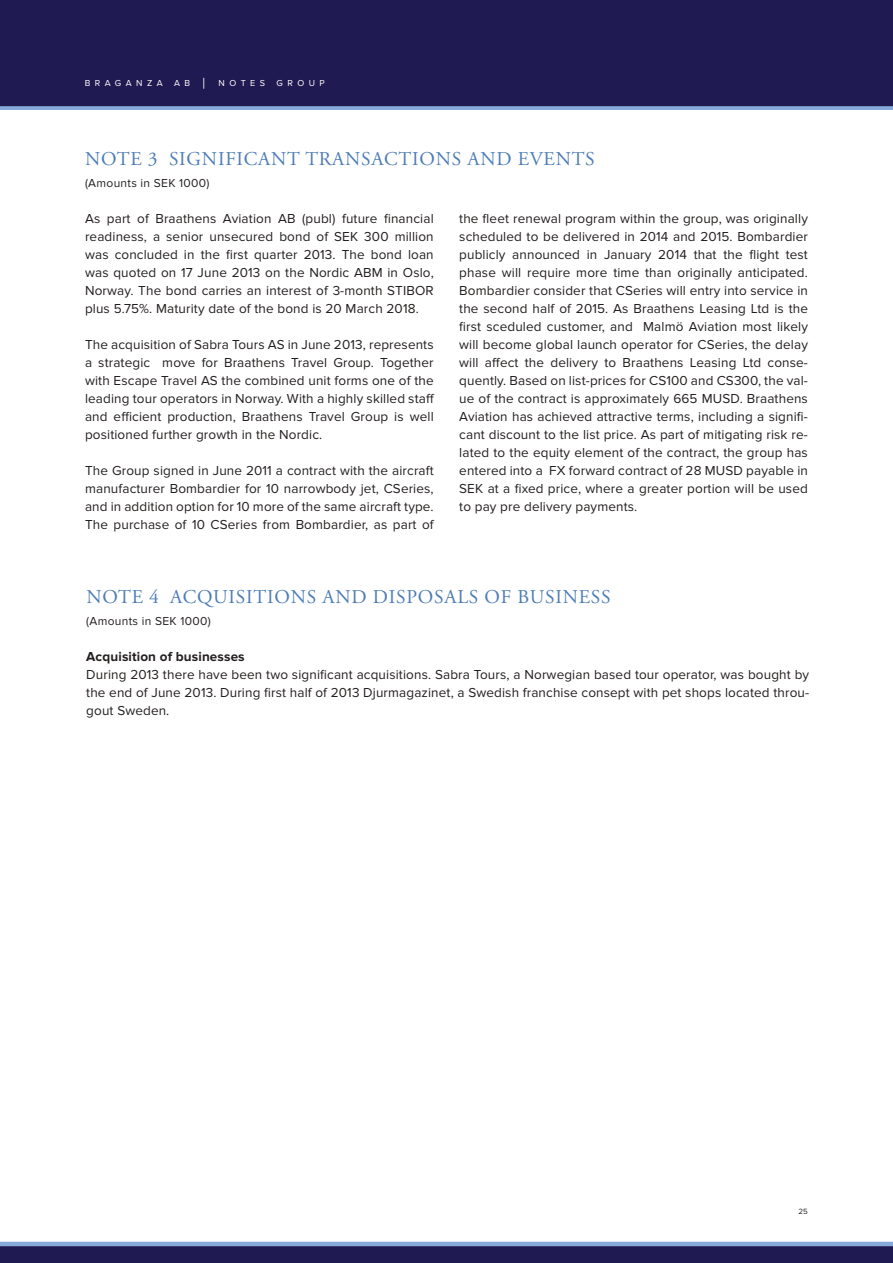
<style>
.page{position:relative;width:893px;height:1263px;background:#fff}
.page>*{position:absolute;margin:0;border:0;box-sizing:border-box;transform-origin:0 0}
.t1{font:19.5px "Adobe Garamond Pro";letter-spacing:.04em;color:#4d7cb6}
.t2{font:13.5px/18px "Proxima Nova";letter-spacing:.01em;color:#241f1f;text-align:justify}
.t3{font:700 13.5px "Proxima Nova";letter-spacing:.01em;color:#241f1f}
.t4{font:12px "Proxima Nova";letter-spacing:.025em;color:#241f1f}
.t5{font:9px "Proxima Nova";color:#fff}
.t6{font:9px "Arial";color:#fff}
.t7{font:7.8px "Proxima Nova";color:#241f1f}
</style>
<div class="page">
<div style="left:0;top:0;width:893px;height:111px;background:#201a52"></div>
<div style="left:0;top:1242px;width:893px;height:21px;background:#201a52"></div>
<hr style="left:0;top:1242px;width:893px;height:4px;background:#86abdb">
<div style="left:0;top:106px;width:893px;height:5px;background:#86abdb"></div>
<p class="t5" style="left:85px;top:78px;width:21px">B raganza</p>
<p class="t5" style="left:174px;top:78px;width:9px">ab</p>
<p class="t6" style="left:202px;top:77px;width:7px">│</p>
<p class="t5" style="left:219px;top:78px;width:11px">notes</p>
<p class="t5" style="left:276px;top:78px;width:11px">group</p>
<h1 class="t1" style="left:85px;top:147px;width:144px">NOTE 3 SIGNIFIC</h1>
<h1 class="t1" style="left:258px;top:147px;width:335px">ANT TRANSACTIONS AND EVENTS</h1>
<p class="t4" style="left:85px;top:176px;width:126px">(Amounts in SEK 1000)</p>
<p class="t2" style="left:85px;top:210px;width:350px">As part of Braathens Aviation AB (publ) future financial readiness, a senior unsecured bond of SEK 300 million was concluded in the first quarter 2013. The bond loan was quoted on 17 June 2013 on the Nordic ABM in Oslo, Norway. The bond carries an interest of 3-month STIBOR plus 5.75%. Maturity date of the bond is 20 March 2018.</p>
<p class="t2" style="left:85px;top:336px;width:351px">The acquisition of Sabra Tours AS in June 2013, represents a strategic move for Braathens Travel Group. Together with Escape Travel AS the combined unit forms one of the leading tour operators in Norway. With a highly skilled staff and efficient production, Braathens Travel Group is well positioned further growth in the Nordic.</p>
<p class="t2" style="left:85px;top:462px;width:350px">The Group signed in June 2011 a contract with the aircraft manufacturer Bombardier for 10 narrowbody jet, CSeries, and in addition option for 10 more of the same aircraft type.<br>The purchase of 10 CSeries from Bombardier, as part of</p>
<p class="t2" style="left:459px;top:210px;width:350px">the fleet renewal program within the group, was originally scheduled to be delivered in 2014 and 2015. Bombardier publicly announced in January 2014 that the flight test phase will require more time than originally anticipated.<br>Bombardier consider that CSeries will entry into service in the second half of 2015. As Braathens Leasing Ltd is the first sceduled customer, and Malmö Aviation most likely will become global launch operator for CSeries, the delay will affect the delivery to Braathens Leasing Ltd conse&shy;quently. Based on list-prices for CS100 and CS300, the val&shy;ue of the contract is approximately 665 MUSD. Braathens Aviation has achieved attractive terms, including a signifi&shy;cant discount to the list price. As part of mitigating risk re&shy;lated to the equity element of the contract, the group has entered into a FX forward contract of 28 MUSD payable in SEK at a fixed price, where a greater portion will be used to pay pre delivery payments.</p>
<h1 class="t1" style="left:86px;top:585px;width:515px">NOTE 4 ACQUISITIONS AND DISPOSALS OF BUSINESS</h1>
<p class="t4" style="left:86px;top:614px;width:126px">(Amounts in SEK 1000)</p>
<p class="t3" style="left:86px;top:649px;width:160px">Acquisition of businesses</p>
<p class="t2" style="left:86px;top:666px;width:724px">During 2013 there have been two significant acquisitions. Sabra Tours, a Norwegian based tour operator, was bought by the end of June 2013. During first half of 2013 Djurmagazinet, a Swedish franchise consept with pet shops located throu&shy;gout Sweden.</p>
<p class="t7" style="left:799px;top:1207px;width:11px">25</p>
</div>
